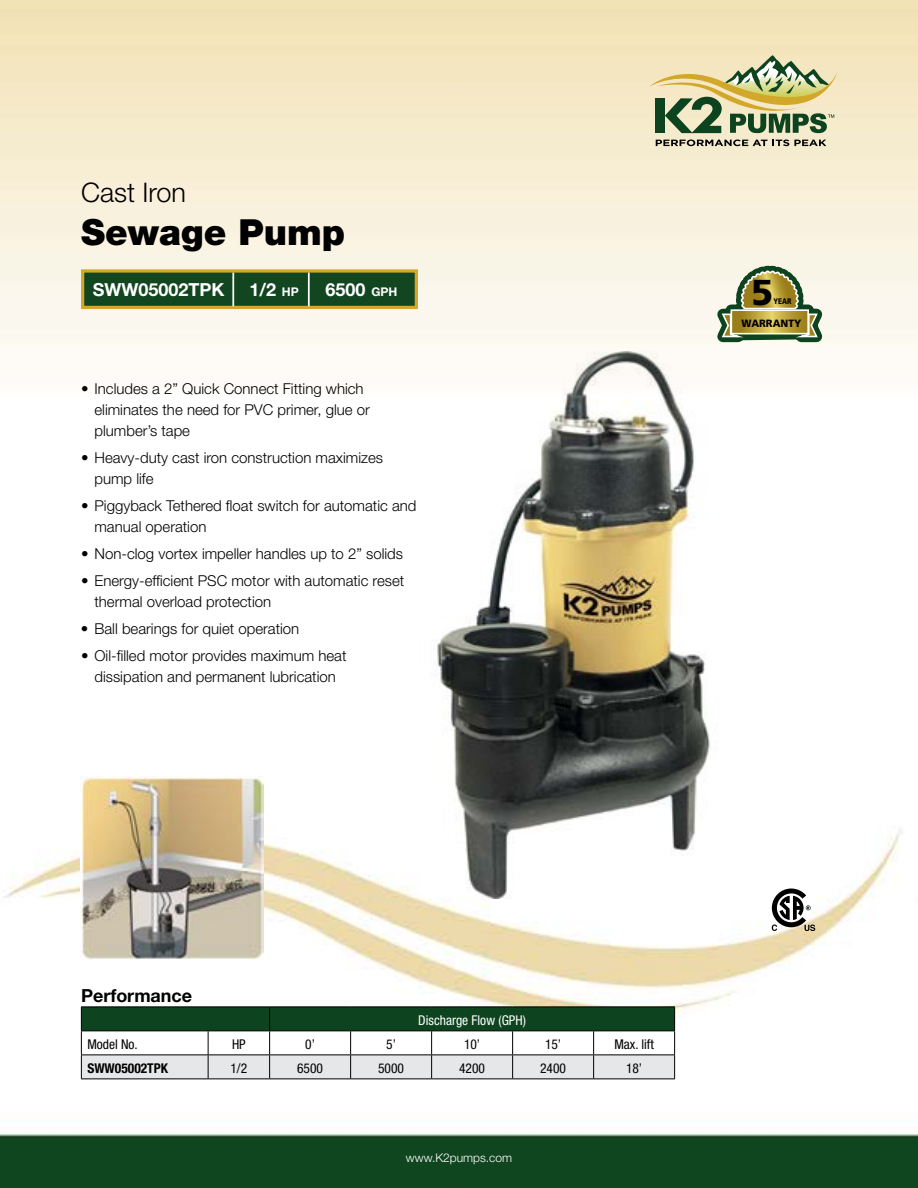
<style>
.page{position:relative;width:918px;height:1188px;background:#fff}
.page>*{position:absolute;margin:0;border:0;box-sizing:border-box;transform-origin:0 0}
.t1{font:900 36px "Helvetica Neue LT Pro";color:#000}
.t2{font:900 36px "Frutiger LT";color:#000}
.t3{font:300 27px "Helvetica Neue LT Pro";color:#000}
.t4{font:700 18px "Helvetica Neue LT Pro";color:#fff}
.t5{font:700 18px "Helvetica Neue LT Pro";color:#000}
.t6{font:300 15px/21px "Helvetica Neue LT Pro";color:#000}
.t7{font:condensed 13.5px "Helvetica Neue LT Pro";color:#000}
.t8{font:condensed 13.5px "Helvetica Neue LT Pro";color:#fff}
.t9{font:700 condensed 13.5px "Helvetica Neue LT Pro";color:#000}
.t10{font:300 12px "Helvetica Neue LT Pro";color:#fff}
.t11{font:900 10.5px "Frutiger LT";color:#000;scale:.96 1}
.t12{font:900 8.1px "Frutiger LT";color:#000;scale:.8 1}
.s1{font-size:12px}
</style>
<div class="page">
<img style="left:0;top:0;width:918px;height:1188px">
<svg style="left:649px;top:55px;width:189px;height:91px;background:#baba8f"></svg>
<svg style="left:772px;top:889px;width:43px;height:42px"></svg>
<hr style="left:81px;top:1006px;width:127px;height:1px;background:#000">
<hr style="left:208px;top:1006px;width:62px;height:1px;background:#000">
<hr style="left:270px;top:1006px;width:81px;height:1px;background:#000">
<hr style="left:351px;top:1006px;width:81px;height:1px;background:#000">
<hr style="left:432px;top:1006px;width:81px;height:1px;background:#000">
<hr style="left:513px;top:1006px;width:81px;height:1px;background:#000">
<hr style="left:594px;top:1006px;width:81px;height:1px;background:#000">
<svg style="left:81px;top:1007px;width:594px;height:71px"></svg>
<hr style="left:81px;top:1078px;width:127px;height:1px;background:#000">
<hr style="left:208px;top:1078px;width:62px;height:1px;background:#000">
<hr style="left:270px;top:1078px;width:81px;height:1px;background:#000">
<hr style="left:351px;top:1078px;width:81px;height:1px;background:#000">
<hr style="left:432px;top:1078px;width:81px;height:1px;background:#000">
<hr style="left:513px;top:1078px;width:81px;height:1px;background:#000">
<hr style="left:594px;top:1078px;width:81px;height:1px;background:#000">
<div style="left:81px;top:269px;width:337px;height:40px;background:#114620;border:3px solid #d2a82b"></div>
<hr style="left:232px;top:273px;width:2px;height:33px;background:#fff">
<hr style="left:308px;top:273px;width:2px;height:33px;background:#fff">
<img style="left:419px;top:351px;width:323px;height:547px">
<img style="left:81px;top:777px;width:183px;height:182px">
<svg style="left:684px;top:258px;width:169px;height:125px"></svg>
<h2 class="t3" style="left:81px;top:176px;width:107px">Cast Iron</h2>
<h1 class="t1" style="left:81px;top:211px;width:266px">Sewage Pump</h1>
<p class="t4" style="left:93px;top:278px;width:133px">SWW05002TPK</p>
<p class="t4" style="left:249px;top:278px;width:51px">1/2 <span class="s1">HP</span></p>
<p class="t4" style="left:326px;top:278px;width:73px">6500 <span class="s1">GPH</span></p>
<p class="t6" style="left:94px;top:378px;width:277px;text-indent:-14px">• Includes a 2” Quick Connect Fitting which eliminates the need for PVC primer, glue or plumber’s tape</p>
<p class="t6" style="left:94px;top:447px;width:290px;text-indent:-14px">• Heavy-duty cast iron construction maximizes pump life</p>
<p class="t6" style="left:94px;top:495px;width:324px;text-indent:-14px">• Piggyback Tethered float switch for automatic and manual operation</p>
<p class="t6" style="left:81px;top:543px;width:324px">• Non-clog vortex impeller handles up to 2” solids</p>
<p class="t6" style="left:94px;top:570px;width:311px;text-indent:-13px">• Energy-efficient PSC motor with automatic reset thermal overload protection</p>
<p class="t6" style="left:81px;top:618px;width:220px">• Ball bearings for quiet operation</p>
<p class="t6" style="left:81px;top:645px;width:267px;text-align:center">• Oil-filled motor provides maximum heat dissipation and permanent lubrication</p>
<h1 class="t2" style="left:751px;top:271px;width:24px">5</h1>
<p class="t12" style="left:774px;top:296px;width:24px">YEAR</p>
<p class="t11" style="left:741px;top:317px;width:64px">WARRANTY</p>
<p class="t5" style="left:81px;top:985px;width:113px">Performance</p>
<p class="t8" style="left:418px;top:1012px;width:109px">Discharge Flow (GPH)</p>
<p class="t7" style="left:87px;top:1036px;width:52px">Model No.</p>
<p class="t7" style="left:232px;top:1036px;width:15px">HP</p>
<p class="t7" style="left:305px;top:1036px;width:11px">0’</p>
<p class="t7" style="left:386px;top:1036px;width:11px">5’</p>
<p class="t7" style="left:464px;top:1036px;width:18px">10’</p>
<p class="t7" style="left:545px;top:1036px;width:18px">15’</p>
<p class="t7" style="left:614px;top:1036px;width:41px">Max. lift</p>
<p class="t9" style="left:87px;top:1060px;width:82px">SWW05002TPK</p>
<p class="t7" style="left:231px;top:1060px;width:18px">1/2</p>
<p class="t7" style="left:297px;top:1060px;width:27px">6500</p>
<p class="t7" style="left:378px;top:1060px;width:27px">5000</p>
<p class="t7" style="left:459px;top:1060px;width:27px">4200</p>
<p class="t7" style="left:540px;top:1060px;width:27px">2400</p>
<p class="t7" style="left:626px;top:1060px;width:18px">18’</p>
<p class="t10" style="left:406px;top:1150px;width:108px">www.K2pumps.com</p>
</div>
